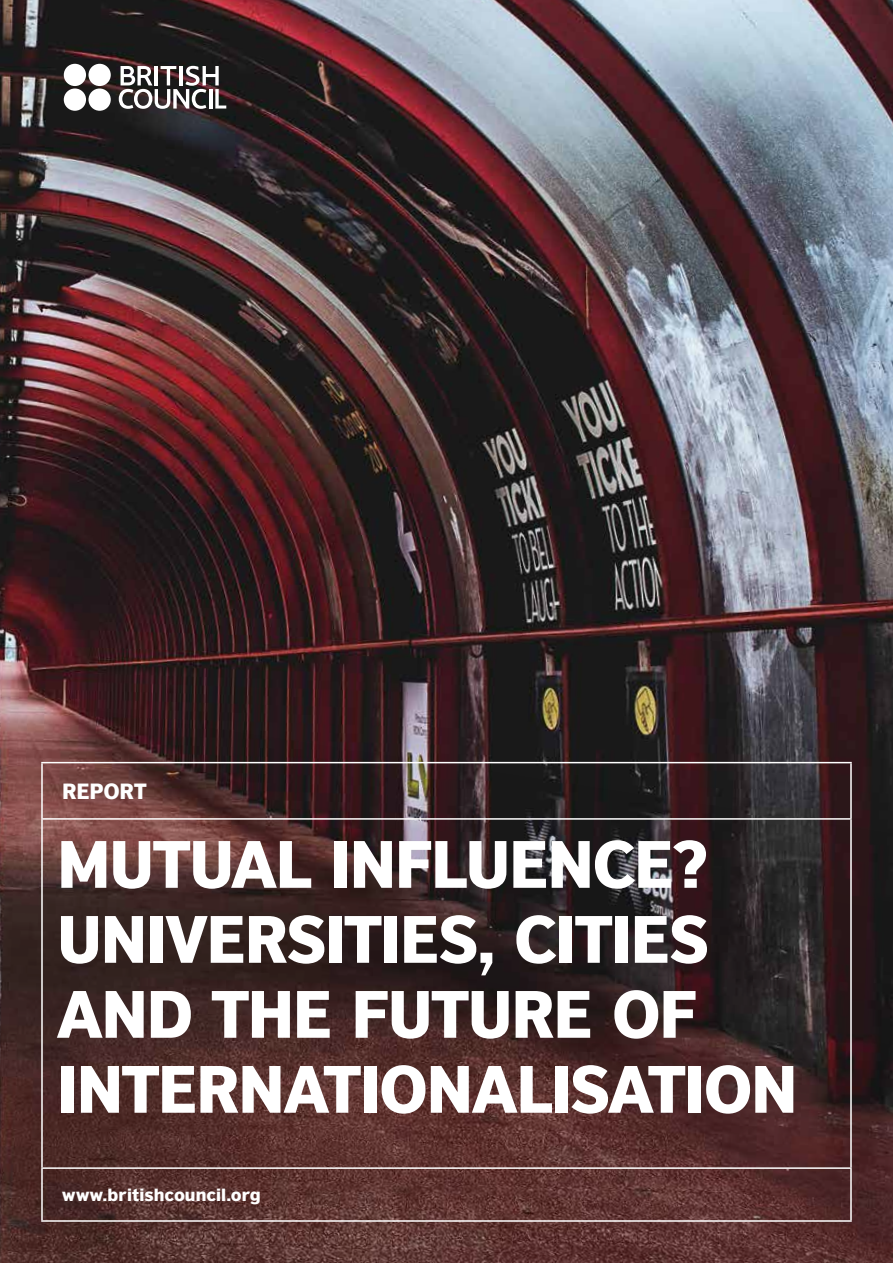
<style>
.page{position:relative;width:893px;height:1263px;background:#fff}
.page>*{position:absolute;margin:0;border:0;box-sizing:border-box;transform-origin:0 0}
.t1{font:900 63px/75px "British Council Sans";letter-spacing:-.025em;color:#fff}
.t2{font:900 21px "British Council Sans";letter-spacing:-.015em;color:#fff}
.t3{font:900 16.5px "British Council Sans";color:#fff}
</style>
<div class="page">
<img style="left:0;top:0;width:893px;height:1263px">
<hr style="left:41px;top:762px;width:811px;height:1px;background:#fff">
<hr style="left:41px;top:763px;width:2px;height:55px;background:#fff">
<hr style="left:850px;top:763px;width:2px;height:55px;background:#fff">
<hr style="left:41px;top:818px;width:811px;height:2px;background:#fff">
<hr style="left:41px;top:820px;width:2px;height:347px;background:#fff">
<hr style="left:850px;top:820px;width:2px;height:347px;background:#fff">
<hr style="left:41px;top:1167px;width:811px;height:2px;background:#fff">
<hr style="left:41px;top:1169px;width:2px;height:51px;background:#fff">
<hr style="left:850px;top:1169px;width:2px;height:51px;background:#fff">
<hr style="left:41px;top:1220px;width:811px;height:2px;background:#fff">
<svg style="left:119px;top:66px;width:107px;height:43px"></svg>
<div style="left:88px;top:64px;width:23px;height:22px;background:#fff;border-radius:50%"></div>
<div style="left:64px;top:64px;width:22px;height:22px;background:#fff;border-radius:50%"></div>
<div style="left:88px;top:88px;width:23px;height:23px;background:#fff;border-radius:50%"></div>
<div style="left:64px;top:88px;width:22px;height:23px;background:#fff;border-radius:50%"></div>
<p class="t2" style="left:62px;top:771px;width:86px">REPORT</p>
<p class="t1" style="left:57px;top:819px;width:742px">MUTUAL INFLUENCE?<br>UNIVERSITIES, CITIES<br>AND THE FUTURE OF<br>INTERNATIONALISATION</p>
<p class="t3" style="left:62px;top:1179px;width:200px">www.britishcouncil.org</p>
</div>
